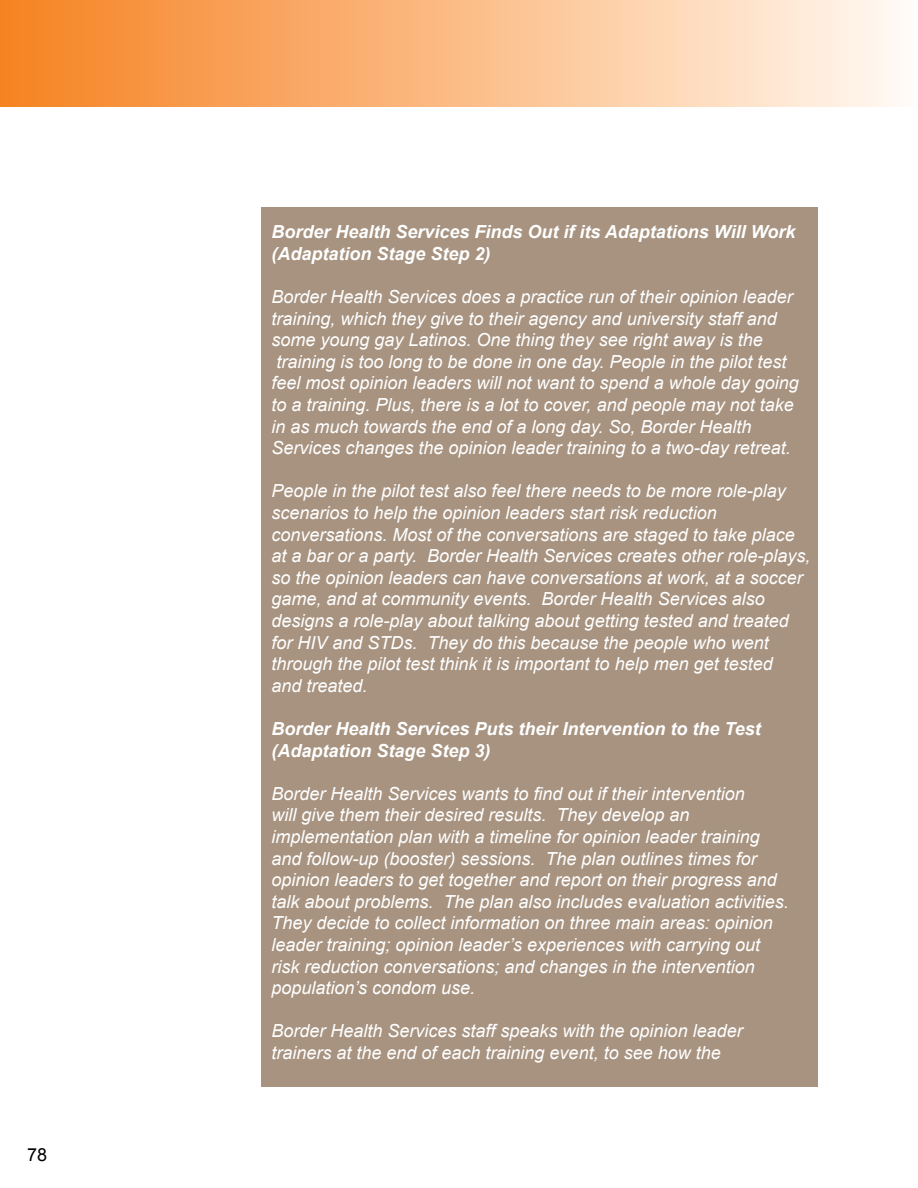
<style>
.page{position:relative;width:918px;height:1188px;background:#fff}
.page>*{position:absolute;margin:0;border:0;box-sizing:border-box;transform-origin:0 0}
.t1{font:italic 18px/21.6px "Arial";color:#fff}
.t2{font:italic 700 18px/21.6px "Arial";color:#fff}
.t3{font:18px "Arial";color:#000}
</style>
<div class="page">
<div style="left:0;top:0;width:918px;height:106px;background:linear-gradient(to right,#f6811f,#fff9f3)"></div>
<div style="left:261px;top:207px;width:556px;height:880px;background:#a79380"></div>
<p class="t3" style="left:27px;top:1143px;width:22px">78</p>
<p class="t2" style="left:272px;top:222px;width:525px">Border Health Services Finds Out if its Adaptations Will Work (Adaptation Stage Step 2)</p>
<p class="t1" style="left:272px;top:286px;width:529px">Border Health Services does a practice run of their opinion leader training, which they give to their agency and university staff and some young gay Latinos. One thing they see right away is the training is too long to be done in one day. People in the pilot test feel most opinion leaders will not want to spend a whole day going to a training. Plus, there is a lot to cover, and people may not take in as much towards the end of a long day. So, Border Health Services changes the opinion leader training to a two-day retreat.</p>
<p class="t1" style="left:272px;top:480px;width:540px">People in the pilot test also feel there needs to be more role-play scenarios to help the opinion leaders start risk reduction conversations. Most of the conversations are staged to take place at a bar or a party. Border Health Services creates other role-plays, so the opinion leaders can have conversations at work, at a soccer game, and at community events. Border Health Services also designs a role-play about talking about getting tested and treated for HIV and STDs. They do this because the people who went through the pilot test think it is important to help men get tested<br>and treated.</p>
<p class="t2" style="left:272px;top:718px;width:491px">Border Health Services Puts their Intervention to the Test (Adaptation Stage Step 3)</p>
<p class="t1" style="left:272px;top:783px;width:519px">Border Health Services wants to find out if their intervention<br>will give them their desired results. They develop an implementation plan with a timeline for opinion leader training and follow-up (booster) sessions. The plan outlines times for opinion leaders to get together and report on their progress and talk about problems. The plan also includes evaluation activities.<br>They decide to collect information on three main areas: opinion leader training; opinion leader’s experiences with carrying out risk reduction conversations; and changes in the intervention population’s condom use.</p>
<p class="t1" style="left:272px;top:1020px;width:473px">Border Health Services staff speaks with the opinion leader trainers at the end of each training event, to see how the</p>
</div>
